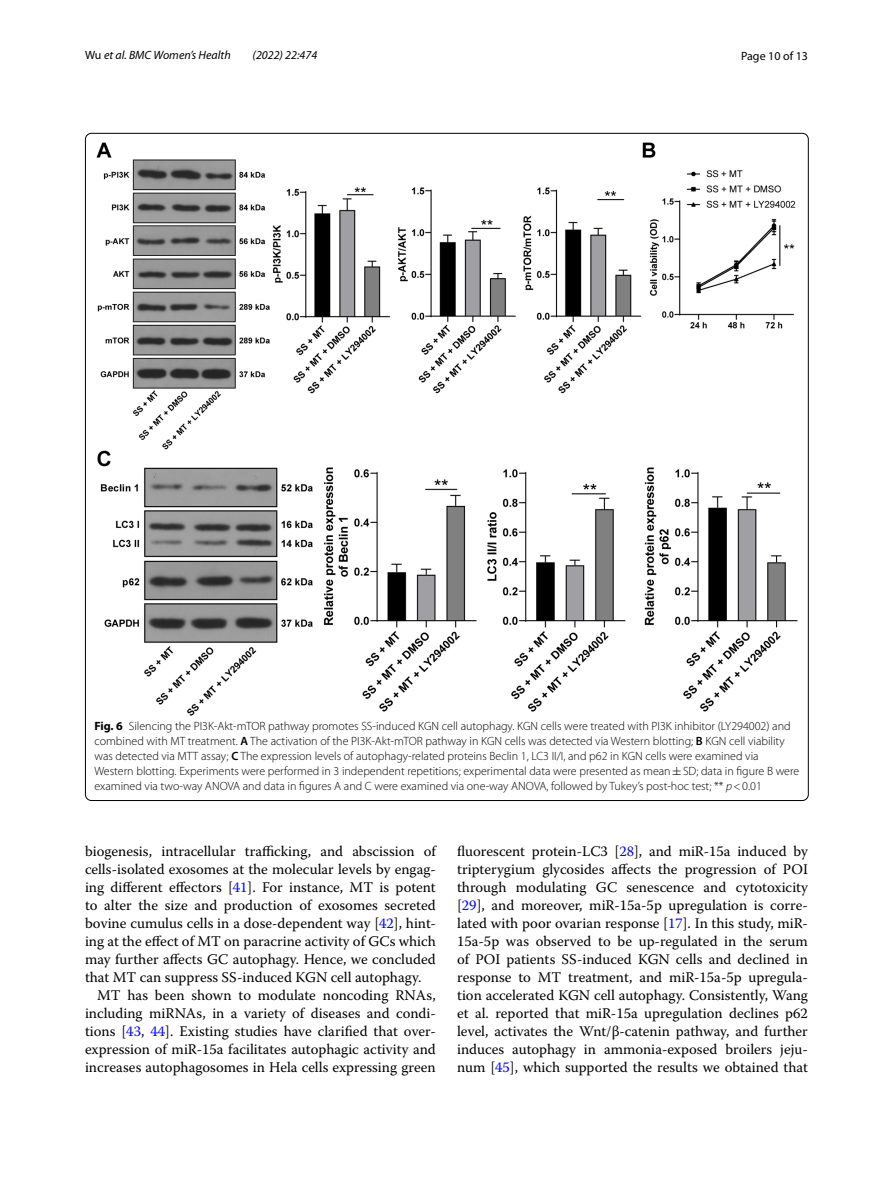
<style>
.page{position:relative;width:893px;height:1187px;background:#fff}
.page>*{position:absolute;margin:0;border:0;box-sizing:border-box;transform-origin:0 0}
.t1{font:14.7px/18px "Warnock Pro";color:#000;text-align:justify}
.t2{font:300 12px/15px "Myriad Pro";color:#000}
.t3{font:italic 12px "Myriad Pro";color:#000}
.t4{font:12px "Myriad Pro";color:#000}
.s1{font-style:normal}
.s2{font-weight:700}
.s3{font-weight:600}
.s4{font-family:"MTSY";font-weight:400}
.s5{font-style:italic}
.s6{color:#00f}
</style>
<div class="page">
<img style="left:97px;top:142px;width:700px;height:573px">
<p class="t3" style="left:85px;top:48px;width:147px"><span class="s1">Wu</span> et al. BMC Women’s Health</p>
<p class="t3" style="left:253px;top:48px;width:66px">(2022) 22:474</p>
<p class="t4" style="left:741px;top:48px;width:68px">Page 10 of 13</p>
<p class="t2" style="left:94px;top:719px;width:706px"><span class="s2">Fig. 6</span> Silencing the PI3K-Akt-mTOR pathway promotes SS-induced KGN cell autophagy. KGN cells were treated with PI3K inhibitor (LY294002) and combined with MT treatment. <span class="s3">A</span> The activation of the PI3K-Akt-mTOR pathway in KGN cells was detected via Western blotting; <span class="s3">B</span> KGN cell viability was detected via MTT assay; <span class="s3">C</span> The expression levels of autophagy-related proteins Beclin 1, LC3 II/I, and p62 in KGN cells were examined via Western blotting. Experiments were performed in 3 independent repetitions; experimental data were presented as mean<span class="s4">±</span>SD; data in figure B were examined via two-way ANOVA and data in figures A and C were examined via one-way ANOVA, followed by Tukey’s post-hoc test; ** <span class="s5">p</span>&lt;0.01</p>
<p class="t1" style="left:85px;top:841px;width:352px">biogenesis, intracellular trafficking, and abscission of</p>
<p class="t1" style="left:85px;top:859px;width:352px">cells-isolated exosomes at the molecular levels by engag-</p>
<p class="t1" style="left:85px;top:877px;width:352px">ing different effectors [<span class="s6">41</span>]. For instance, MT is potent</p>
<p class="t1" style="left:85px;top:895px;width:352px">to alter the size and production of exosomes secreted</p>
<p class="t1" style="left:85px;top:913px;width:352px">bovine cumulus cells in a dose-dependent way [<span class="s6">42</span>], hint-</p>
<p class="t1" style="left:85px;top:931px;width:352px">ing at the effect of MT on paracrine activity of GCs which</p>
<p class="t1" style="left:85px;top:949px;width:352px">may further affects GC autophagy. Hence, we concluded</p>
<p class="t1" style="left:85px;top:967px;width:338px">that MT can suppress SS-induced KGN cell autophagy.</p>
<p class="t1" style="left:97px;top:985px;width:340px">MT has been shown to modulate noncoding RNAs,</p>
<p class="t1" style="left:85px;top:1003px;width:352px">including miRNAs, in a variety of diseases and condi-</p>
<p class="t1" style="left:85px;top:1021px;width:352px">tions [<span class="s6">43</span>, <span class="s6">44</span>]. Existing studies have clarified that over-</p>
<p class="t1" style="left:85px;top:1039px;width:352px">expression of miR-15a facilitates autophagic activity and</p>
<p class="t1" style="left:85px;top:1057px;width:352px">increases autophagosomes in Hela cells expressing green</p>
<p class="t1" style="left:457px;top:841px;width:352px">fluorescent protein-LC3 [<span class="s6">28</span>], and miR-15a induced by tripterygium glycosides affects the progression of POI through modulating GC senescence and cytotoxicity [<span class="s6">29</span>], and moreover, miR-15a-5p upregulation is corre&shy;lated with poor ovarian response [<span class="s6">17</span>]. In this study, miR-15a-5p was observed to be up-regulated in the serum of POI patients SS-induced KGN cells and declined in response to MT treatment, and miR-15a-5p upregula&shy;tion accelerated KGN cell autophagy. Consistently, Wang et al. reported that miR-15a upregulation declines p62 level, activates the Wnt/β-catenin pathway, and further induces autophagy in ammonia-exposed broilers jeju&shy;num [<span class="s6">45</span>], which supported the results we obtained that</p>
</div>
